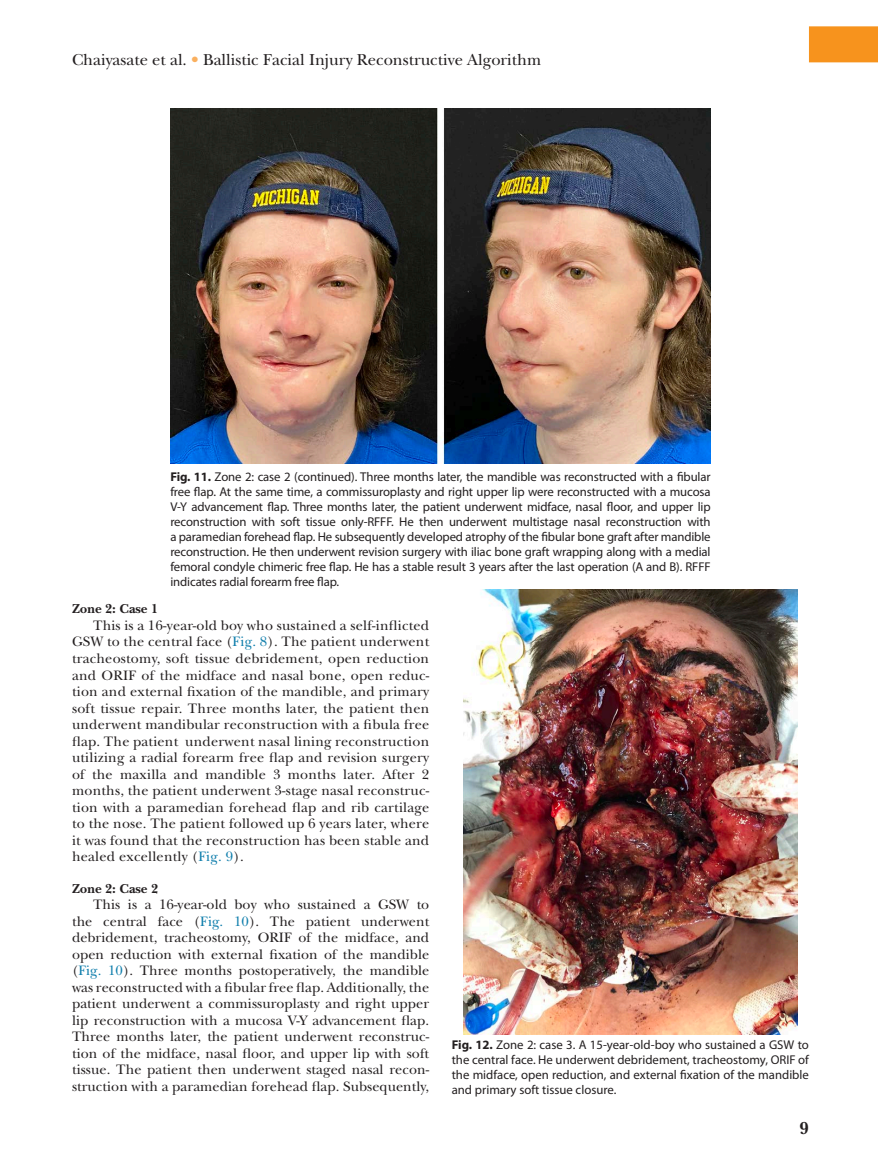
<style>
.page{position:relative;width:878px;height:1175px;background:#fff}
.page>*{position:absolute;margin:0;border:0;box-sizing:border-box;transform-origin:0 0}
.t1{font:700 18px "New Baskerville Std";color:#231f20}
.t2{font:16.5px "New Baskerville Std";color:#231f20}
.t3{font:14.25px/16.5px "New Baskerville Std";letter-spacing:.01em;color:#231f20;text-align:justify}
.t4{font:700 13.5px "New Baskerville Std";color:#231f20}
.t5{font:12.75px/15px "Myriad Pro";letter-spacing:-.01em;color:#231f20;text-align:justify}
.s1{color:#fab05f}
.s2{font-weight:700}
.s3{color:#0f7eac}
</style>
<div class="page">
<div style="left:808px;top:26px;width:70px;height:36px;background:#f7931d"></div>
<img style="left:170px;top:108px;width:540px;height:356px">
<img style="left:463px;top:590px;width:334px;height:444px">
<p class="t2" style="left:72px;top:50px;width:470px">Chaiyasate et al. <span class="s1">•</span> Ballistic Facial Injury Reconstructive Algorithm</p>
<p class="t5" style="left:170px;top:469px;width:542px"><span class="s2">Fig. 11.</span> Zone 2: case 2 (continued). Three months later, the mandible was reconstructed with a fibular free flap. At the same time, a commissuroplasty and right upper lip were reconstructed with a mucosa V-Y advancement flap. Three months later, the patient underwent midface, nasal floor, and upper lip reconstruction with soft tissue only-RFFF. He then underwent multistage nasal reconstruction with a paramedian forehead flap. He subsequently developed atrophy of the fibular bone graft after mandible reconstruction. He then underwent revision surgery with iliac bone graft wrapping along with a medial femoral condyle chimeric free flap. He has a stable result 3 years after the last operation (A and B). RFFF indicates radial forearm free flap.</p>
<p class="t4" style="left:72px;top:601px;width:88px">Zone 2: Case 1</p>
<p class="t3" style="left:72px;top:617px;width:359px;text-indent:21px">This is a 16-year-old boy who sustained a self-inflicted GSW to the central face (<span class="s3">Fig. 8</span>). The patient underwent tracheostomy, soft tissue debridement, open reduction and ORIF of the midface and nasal bone, open reduc&shy;tion and external fixation of the mandible, and primary soft tissue repair. Three months later, the patient then underwent mandibular reconstruction with a fibula free flap. The patient underwent nasal lining reconstruction utilizing a radial forearm free flap and revision surgery of the maxilla and mandible 3 months later. After 2 months, the patient underwent 3-stage nasal reconstruc&shy;tion with a paramedian forehead flap and rib cartilage to the nose. The patient followed up 6 years later, where it was found that the reconstruction has been stable and healed excellently (<span class="s3">Fig. 9</span>).</p>
<p class="t4" style="left:72px;top:880px;width:88px">Zone 2: Case 2</p>
<p class="t3" style="left:72px;top:896px;width:359px;text-indent:21px">This is a 16-year-old boy who sustained a GSW to the central face (<span class="s3">Fig. 10</span>). The patient underwent debridement, tracheostomy, ORIF of the midface, and open reduction with external fixation of the mandible (<span class="s3">Fig. 10</span>). Three months postoperatively, the mandible was reconstructed with a fibular free flap. Additionally, the patient underwent a commissuroplasty and right upper lip reconstruction with a mucosa V-Y advancement flap.<br>Three months later, the patient underwent reconstruc&shy;tion of the midface, nasal floor, and upper lip with soft tissue. The patient then underwent staged nasal recon&shy;struction with a paramedian forehead flap. Subsequently,</p>
<p class="t5" style="left:452px;top:1037px;width:359px"><span class="s2">Fig. 12.</span> Zone 2: case 3. A 15-year-old-boy who sustained a GSW to the central face. He underwent debridement, tracheostomy, ORIF of the midface, open reduction, and external fixation of the mandible and primary soft tissue closure.</p>
<p class="t1" style="left:799px;top:1118px;width:11px">9</p>
</div>
